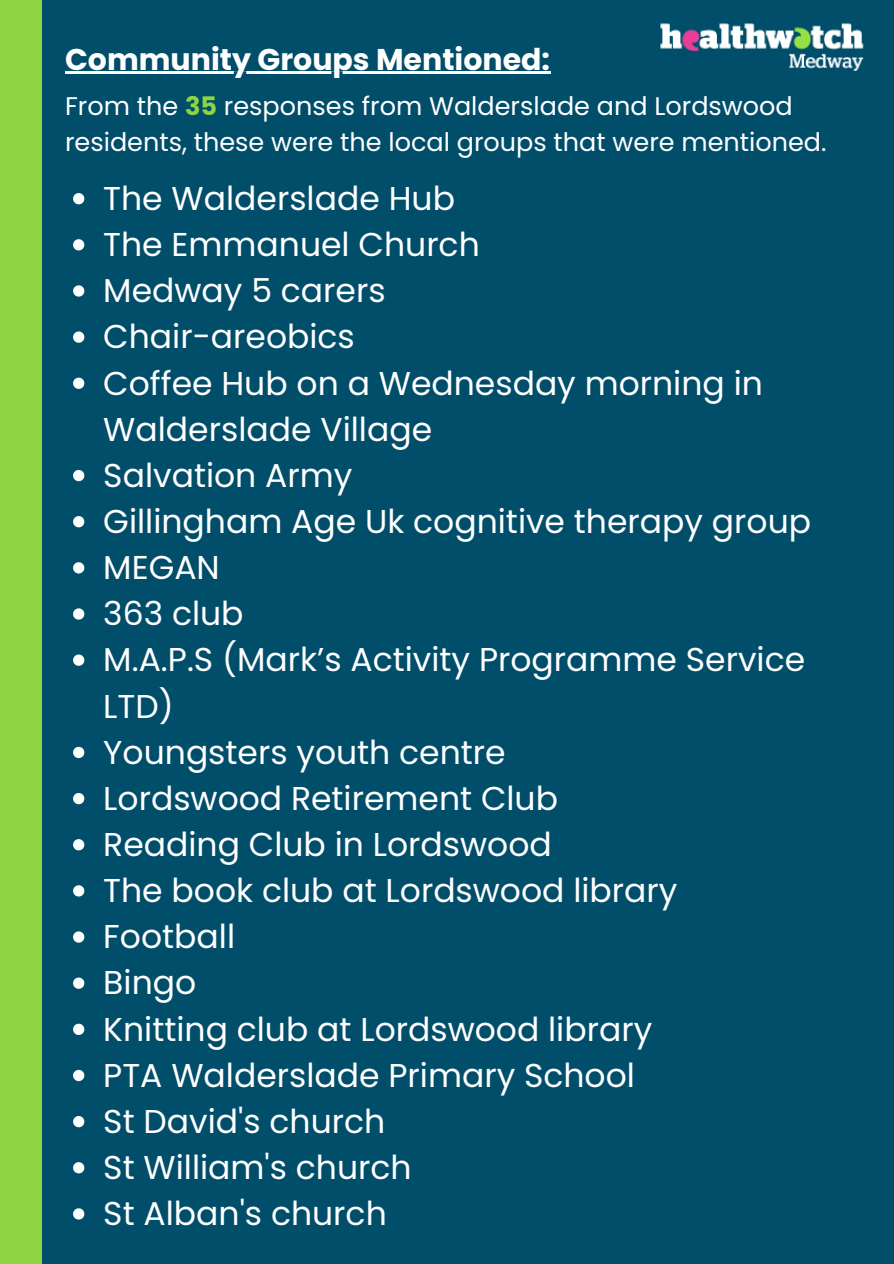
<style>
.page{position:relative;width:894px;height:1264px;background:#fff}
.page>*{position:absolute;margin:0;border:0;box-sizing:border-box;transform-origin:0 0}
.t1{font:33px/46.2px "Poppins";color:#fff}
.t2{font:700 30px "Poppins";color:#fff}
.t3{font:25.5px/35.5px "Poppins";color:#fff}
.s1{font-weight:700;color:#8fd443}
</style>
<div class="page">
<div style="left:0;top:0;width:893px;height:1263px;background:#004e6a"></div>
<div style="left:0;top:0;width:41px;height:1263px;background:#8fd443"></div>
<img style="left:660px;top:23px;width:204px;height:48px">
<svg style="left:73px;top:193px;width:11px;height:11px"></svg>
<svg style="left:73px;top:239px;width:11px;height:11px"></svg>
<svg style="left:73px;top:285px;width:11px;height:11px"></svg>
<svg style="left:73px;top:331px;width:11px;height:12px"></svg>
<svg style="left:73px;top:377px;width:11px;height:12px"></svg>
<svg style="left:73px;top:470px;width:11px;height:11px"></svg>
<svg style="left:73px;top:516px;width:11px;height:11px"></svg>
<svg style="left:73px;top:562px;width:11px;height:11px"></svg>
<svg style="left:73px;top:608px;width:11px;height:11px"></svg>
<svg style="left:73px;top:654px;width:11px;height:11px"></svg>
<svg style="left:73px;top:746px;width:11px;height:12px"></svg>
<svg style="left:73px;top:793px;width:11px;height:11px"></svg>
<svg style="left:73px;top:839px;width:11px;height:11px"></svg>
<svg style="left:73px;top:885px;width:11px;height:11px"></svg>
<svg style="left:73px;top:931px;width:11px;height:11px"></svg>
<svg style="left:73px;top:977px;width:11px;height:11px"></svg>
<svg style="left:73px;top:1023px;width:11px;height:11px"></svg>
<svg style="left:73px;top:1069px;width:11px;height:12px"></svg>
<svg style="left:73px;top:1116px;width:11px;height:11px"></svg>
<svg style="left:73px;top:1162px;width:11px;height:11px"></svg>
<svg style="left:73px;top:1208px;width:11px;height:11px"></svg>
<hr style="left:65px;top:71px;width:485px;height:3px;background:#fff">
<p class="t2" style="left:65px;top:38px;width:486px">Community Groups Mentioned:</p>
<p class="t3" style="left:65px;top:88px;width:762px">From the <span class="s1">35</span> responses from Walderslade and Lordswood residents, these were the local groups that were mentioned.</p>
<h1 class="t1" style="left:103px;top:175px;width:353px">The Walderslade Hub</h1>
<p class="t1" style="left:103px;top:221px;width:378px">The Emmanuel Church</p>
<p class="t1" style="left:103px;top:267px;width:284px">Medway 5 carers</p>
<p class="t1" style="left:103px;top:314px;width:253px">Chair-areobics</p>
<p class="t1" style="left:103px;top:360px;width:661px">Coffee Hub on a Wednesday morning in<br>Walderslade Village</p>
<p class="t1" style="left:103px;top:452px;width:250px">Salvation Army</p>
<p class="t1" style="left:103px;top:498px;width:709px">Gillingham Age Uk cognitive therapy group</p>
<p class="t1" style="left:103px;top:544px;width:118px">MEGAN</p>
<p class="t1" style="left:103px;top:590px;width:142px">363 club</p>
<p class="t1" style="left:103px;top:636px;width:703px">M.A.P.S (Mark’s Activity Programme Service<br>LTD)</p>
<p class="t1" style="left:103px;top:729px;width:404px">Youngsters youth centre</p>
<p class="t1" style="left:103px;top:775px;width:456px">Lordswood Retirement Club</p>
<p class="t1" style="left:103px;top:821px;width:450px">Reading Club in Lordswood</p>
<p class="t1" style="left:103px;top:867px;width:575px">The book club at Lordswood library</p>
<p class="t1" style="left:103px;top:913px;width:133px">Football</p>
<p class="t1" style="left:103px;top:959px;width:94px">Bingo</p>
<p class="t1" style="left:103px;top:1005px;width:550px">Knitting club at Lordswood library</p>
<p class="t1" style="left:103px;top:1052px;width:533px">PTA Walderslade Primary School</p>
<p class="t1" style="left:103px;top:1098px;width:283px">St David's church</p>
<p class="t1" style="left:103px;top:1144px;width:310px">St William's church</p>
<p class="t1" style="left:103px;top:1190px;width:285px">St Alban's church</p>
</div>
